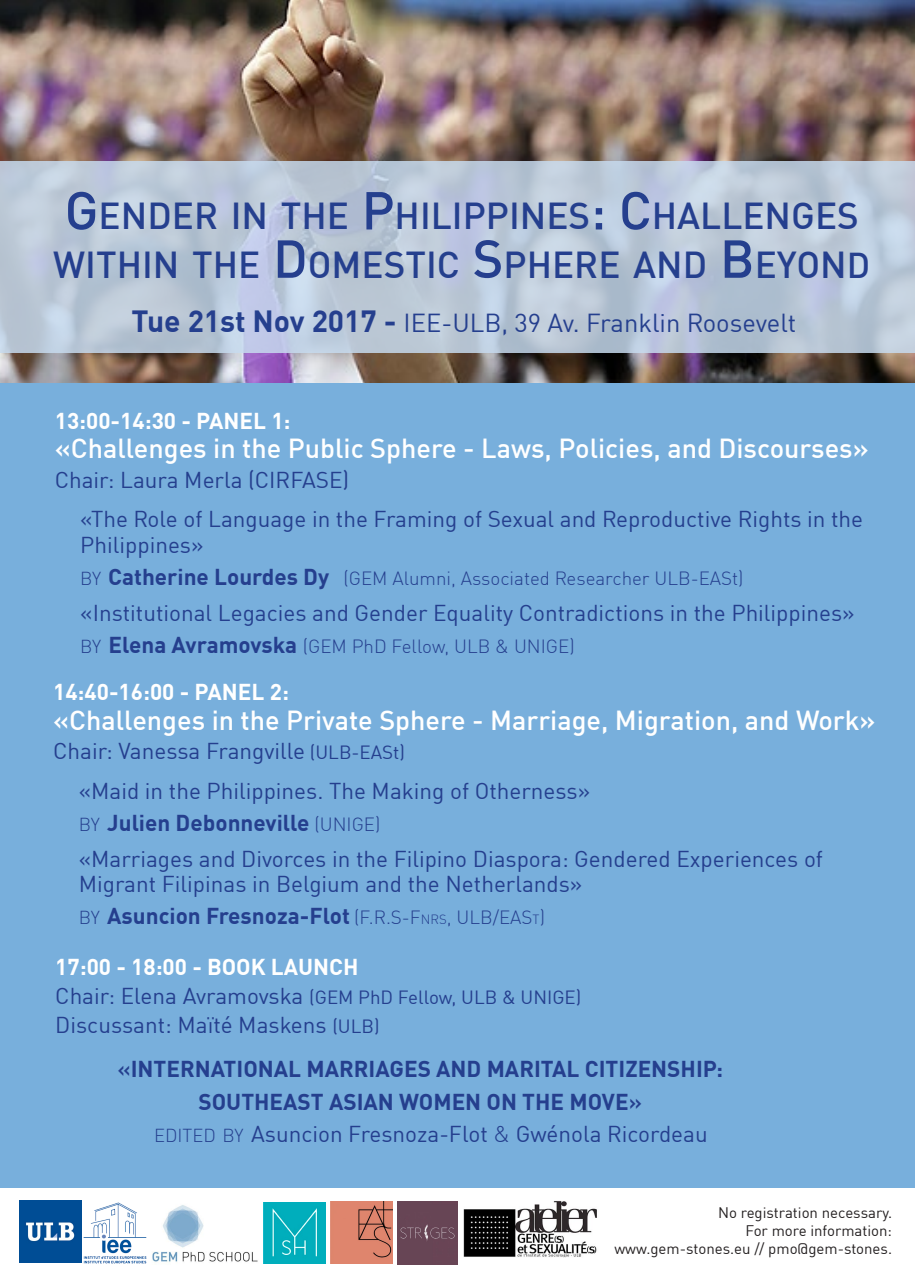
<style>
.page{position:relative;width:915px;height:1285px;background:#fff}
.page>*{position:absolute;margin:0;border:0;box-sizing:border-box;transform-origin:0 0}
.t1{font:500 36.75px "DIN Offc";color:#253f8e}
.t2{font:700 30px "DIN Offc";color:#fff}
.t3{font:500 27px "DIN Offc";color:#fff}
.t4{font:25.5px "DIN Offc";color:#253f8e}
.t5{font:22.5px/25.5px "DIN Offc";color:#253f8e}
.t6{font:700 22.5px/33px "DIN Offc";color:#253f8e;text-align:center}
.t7{font:700 22.5px "DIN Offc";color:#fff}
.t8{font:300 18.75px "DIN Offc";color:#253f8e}
.t9{font:15px "DIN Offc";color:#231f20}
.s1{font-size:52.5px}
.s2{font-size:35.17px}
.s3{font-weight:700;font-size:30px}
.s4{font-size:18.38px}
.s5{font-weight:700;font-size:22.5px}
.s6{font-weight:300;font-size:18.38px}
.s7{font-weight:300;font-size:18.75px}
.s8{font-size:18.75px}
.s9{font-weight:300;font-size:13.12px}
.s10{font-weight:500}
.s11{font-weight:300}
</style>
<div class="page">
<img style="left:445px;top:1186px;width:172px;height:79px">
<img style="left:0;top:0;width:914px;height:383px">
<div style="left:0;top:383px;width:914px;height:803px;background:#78afdc"></div>
<img style="left:330px;top:1201px;width:62px;height:62px">
<img style="left:19px;top:1200px;width:63px;height:62px">
<img style="left:84px;top:1202px;width:62px;height:61px">
<img style="left:152px;top:1205px;width:106px;height:57px">
<div style="left:397px;top:1201px;width:60px;height:63px;background:#674555"></div>
<img style="left:264px;top:1202px;width:61px;height:61px">
<svg style="left:0;top:162px;width:914px;height:191px;background:#bac8d9"></svg>
<p class="t1" style="left:64px;top:193px;width:795px"><span class="s1">G</span>ENDER IN THE <span class="s1">P</span>HILIPPINES<span class="s1">: C</span>HALLENGES</p>
<p class="t1" style="left:53px;top:241px;width:818px">WITHIN THE <span class="s1">D</span>OMESTIC <span class="s1">S</span>PHERE AND <span class="s1">B</span>EYON<span class="s2">D</span></p>
<p class="t4" style="left:131px;top:307px;width:666px"><span class="s3">Tue 21st Nov 2017 -</span> IEE-ULB, 39 Av. Franklin Roosevelt</p>
<p class="t7" style="left:55px;top:406px;width:237px">13:00-14:30 - PANEL 1:</p>
<p class="t3" style="left:55px;top:431px;width:815px">«Challenges in the Public Sphere - Laws, Policies, and Discourses»</p>
<p class="t5" style="left:55px;top:466px;width:296px">Chair: Laura Merla (CIRFASE)</p>
<p class="t5" style="left:80px;top:506px;width:784px">«The Role of Language in the Framing of Sexual and Reproductive Rights in the<br>Philippines»</p>
<p class="t8" style="left:80px;top:566px;width:664px"><span class="s4">BY</span> <span class="s5">Catherine Lourdes Dy</span> (GEM Alumni, Associated Researcher ULB-EASt)</p>
<p class="t5" style="left:80px;top:599px;width:775px">«Institutional Legacies and Gender Equality Contradictions in the Philippines»</p>
<p class="t6" style="left:80px;top:627px;width:495px"><span class="s6">BY</span> Elena Avramovska <span class="s7">(</span><span class="s7">GEM PhD Fellow</span><span class="s7">, ULB &amp; UNIGE)</span></p>
<p class="t7" style="left:53px;top:677px;width:237px">14:40-16:00 - PANEL 2:</p>
<p class="t3" style="left:53px;top:702px;width:823px">«Challenges in the Private Sphere - Marriage, Migration, and Work»</p>
<p class="t5" style="left:53px;top:737px;width:353px">Chair: Vanessa Frangville <span class="s8">(ULB-EASt)</span></p>
<p class="t5" style="left:79px;top:777px;width:512px">«Maid in the Philippines. The Making of Otherness»</p>
<p class="t6" style="left:79px;top:805px;width:303px"><span class="s6">BY</span> Julien Debonneville <span class="s7">(UNIGE)</span></p>
<p class="t5" style="left:79px;top:845px;width:745px">«Marriages and Divorces in the Filipino Diaspora: Gendered Experiences of<br>Migrant Filipinas in Belgium and the Netherlands»</p>
<p class="t6" style="left:79px;top:898px;width:467px"><span class="s6">BY</span> Asuncion Fresnoza-Flot <span class="s7">(F.R.S-F</span><span class="s9">NRS</span> <span class="s7">,</span> <span class="s7">U</span><span class="s7">LB/EAS</span><span class="s9">T</span><span class="s7">)</span></p>
<p class="t7" style="left:55px;top:951px;width:305px">17:00 - 18:00 - BOOK LAUNCH</p>
<p class="t5" style="left:55px;top:982px;width:527px">Chair: Elena Avramovska <span class="s8">(</span><span class="s8">GEM PhD Fellow</span><span class="s8">, ULB &amp; UNIGE)</span></p>
<p class="t5" style="left:55px;top:1011px;width:326px">Discussant: Maïté Maskens <span class="s8">(</span><span class="s8">ULB)</span></p>
<p class="t6" style="left:117px;top:1051px;width:607px"><span class="s10">«</span>INTERNATIONAL MARRIAGES AND MARITAL CITIZENSHIP:<br>SOUTHEAST ASIAN WOMEN ON THE MOVE<span class="s10">»</span></p>
<p class="t5" style="left:154px;top:1120px;width:555px"><span class="s6">EDITED BY</span> Asuncion Fresnoza-Flot <span class="s11">&amp;</span> Gwénola Ricordeau</p>
<p class="t2" style="left:661px;top:688px;width:248px">Tuesday 21<sup>ST</sup> Nove</p>
<p class="t9" style="left:717px;top:1202px;width:175px">No registration necessary.</p>
<p class="t9" style="left:745px;top:1220px;width:148px">For more information:</p>
<p class="t9" style="left:614px;top:1238px;width:279px">www.gem-stones.eu // pmo@gem-stones.</p>
</div>
